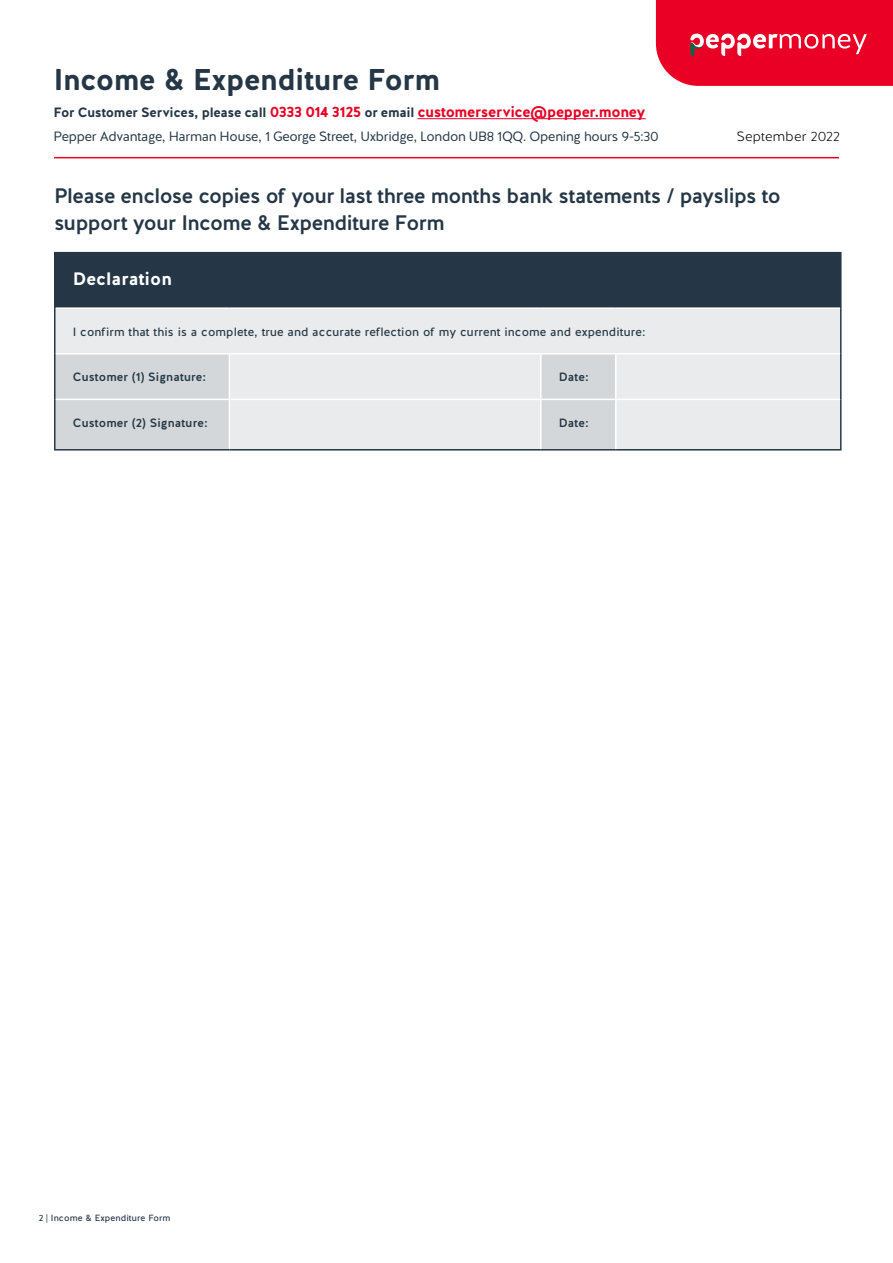
<style>
.page{position:relative;width:893px;height:1263px;background:#fff}
.page>*{position:absolute;margin:0;border:0;box-sizing:border-box;transform-origin:0 0}
.t1{font:700 30px "Halis R";letter-spacing:-.015em;color:#253746}
.t2{font:500 21px/27px "Halis R";letter-spacing:-.025em;color:#253746}
.t3{font:700 18px "Halis R";color:#fff}
.t4{font:700 15px "Halis R";letter-spacing:-.025em;color:#e90024}
.t5{font:13.5px "Halis R";letter-spacing:-.02em;color:#253746}
.t6{font:300 13.5px "Halis R";letter-spacing:.015em;color:#000}
.t7{font:12px "Halis R";letter-spacing:.01em;color:#253746}
.t8{font:500 12px "Halis R";letter-spacing:.01em;color:#253746}
.t9{font:9px "Halis R";letter-spacing:.01em;color:#253746}
.s1{font-size:13.5px;color:#253746}
</style>
<div class="page">
<svg style="left:656px;top:0;width:237px;height:86px"></svg>
<hr style="left:54px;top:157px;width:785px;height:1px;background:#e90024">
<hr style="left:417px;top:118px;width:229px;height:1px;background:#e90024">
<div style="left:55px;top:253px;width:786px;height:55px;background:#253746"></div>
<div style="left:56px;top:309px;width:784px;height:140px;background:#e9ebec"></div>
<svg style="left:56px;top:354px;width:559px;height:95px;fill:#e9ebec"></svg>
<hr style="left:56px;top:307px;width:173px;height:2px;background:#fff">
<hr style="left:229px;top:307px;width:312px;height:2px;background:#fff">
<hr style="left:541px;top:307px;width:75px;height:2px;background:#fff">
<hr style="left:616px;top:307px;width:224px;height:2px;background:#fff">
<hr style="left:56px;top:353px;width:173px;height:1px;background:#fff">
<hr style="left:229px;top:353px;width:312px;height:1px;background:#fff">
<hr style="left:541px;top:353px;width:75px;height:1px;background:#fff">
<hr style="left:616px;top:353px;width:224px;height:1px;background:#fff">
<hr style="left:56px;top:399px;width:173px;height:1px;background:#fff">
<hr style="left:229px;top:399px;width:312px;height:1px;background:#fff">
<hr style="left:541px;top:399px;width:75px;height:1px;background:#fff">
<hr style="left:616px;top:399px;width:224px;height:1px;background:#fff">
<hr style="left:229px;top:354px;width:1px;height:45px;background:#fff">
<hr style="left:540px;top:354px;width:2px;height:45px;background:#fff">
<hr style="left:229px;top:400px;width:1px;height:49px;background:#fff">
<hr style="left:540px;top:400px;width:2px;height:49px;background:#fff">
<hr style="left:54px;top:252px;width:175px;height:1px;background:#253746">
<hr style="left:54px;top:253px;width:2px;height:55px;background:#253746">
<hr style="left:229px;top:252px;width:312px;height:1px;background:#253746">
<hr style="left:541px;top:252px;width:75px;height:1px;background:#253746">
<hr style="left:616px;top:252px;width:226px;height:1px;background:#253746">
<hr style="left:840px;top:253px;width:2px;height:55px;background:#253746">
<hr style="left:54px;top:308px;width:2px;height:46px;background:#253746">
<hr style="left:840px;top:308px;width:2px;height:46px;background:#253746">
<hr style="left:54px;top:354px;width:2px;height:45px;background:#253746">
<hr style="left:840px;top:354px;width:2px;height:45px;background:#253746">
<hr style="left:54px;top:399px;width:2px;height:50px;background:#253746">
<hr style="left:840px;top:399px;width:2px;height:50px;background:#253746">
<hr style="left:54px;top:449px;width:175px;height:1px;background:#253746">
<hr style="left:229px;top:449px;width:312px;height:1px;background:#253746">
<hr style="left:541px;top:449px;width:75px;height:1px;background:#253746">
<hr style="left:616px;top:449px;width:226px;height:1px;background:#253746">
<hr style="left:615px;top:354px;width:1px;height:45px;background:#fff">
<hr style="left:615px;top:400px;width:1px;height:49px;background:#fff">
<h1 class="t1" style="left:53px;top:60px;width:388px">Income &amp; Expenditure Form</h1>
<p class="t4" style="left:53px;top:102px;width:594px"><span class="s1">For Customer Services, please call</span> 0333 014 3125 <span class="s1">or email</span> customerservice@pepper.money</p>
<p class="t5" style="left:53px;top:127px;width:607px">Pepper Advantage, Harman House, 1 George Street, Uxbridge, London UB8 1QQ. Opening hours 9-5:30</p>
<p class="t6" style="left:737px;top:128px;width:105px">September 2022</p>
<p class="t2" style="left:54px;top:182px;width:728px">Please enclose copies of your last three months bank statements / payslips to support your Income &amp; Expenditure Form</p>
<p class="t3" style="left:73px;top:267px;width:101px">Declaration</p>
<p class="t7" style="left:73px;top:324px;width:574px">I confirm that this is a complete, true and accurate reflection of my current income and expenditure:</p>
<p class="t8" style="left:73px;top:369px;width:135px">Customer (1) Signature:</p>
<p class="t8" style="left:559px;top:369px;width:32px">Date:</p>
<p class="t8" style="left:73px;top:415px;width:137px">Customer (2) Signature:</p>
<p class="t8" style="left:559px;top:415px;width:32px">Date:</p>
<p class="t9" style="left:39px;top:1212px;width:133px">2 | Income &amp; Expenditure Form</p>
</div>
